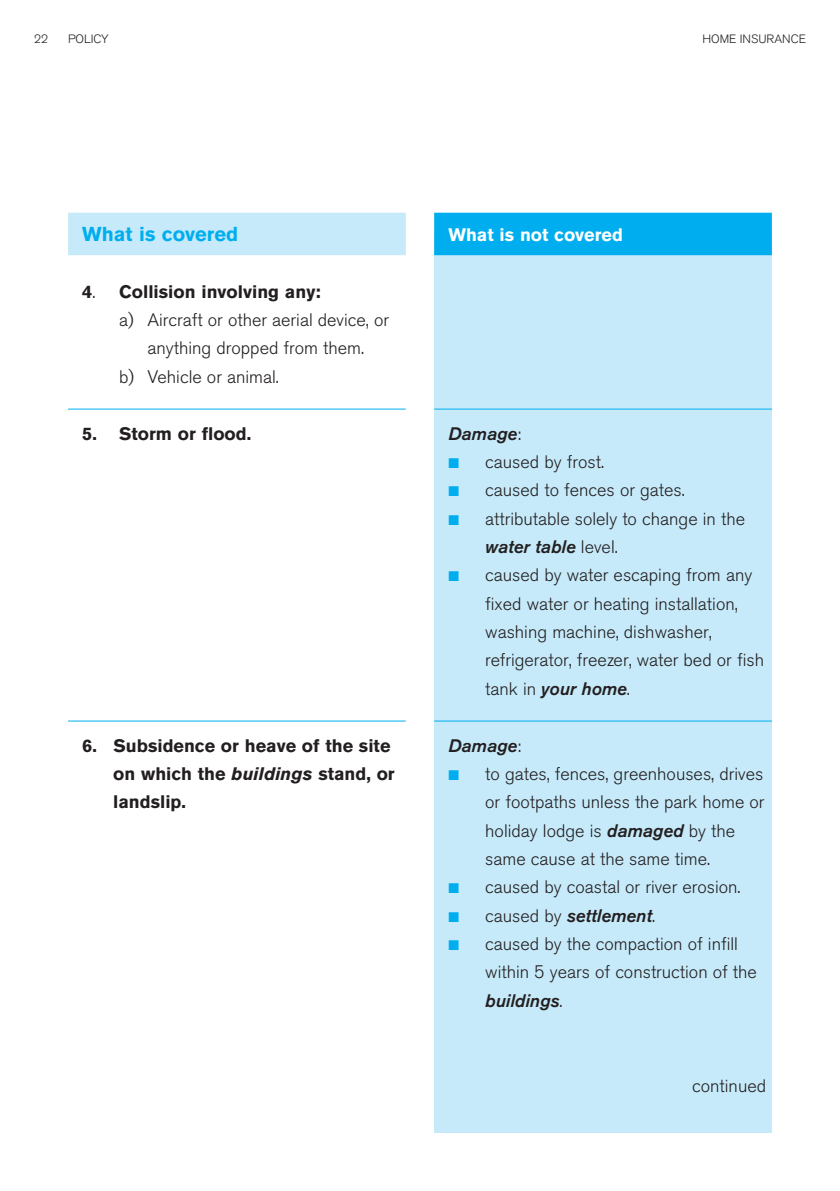
<style>
.page{position:relative;width:840px;height:1191px;background:#fff}
.page>*{position:absolute;margin:0;border:0;box-sizing:border-box;transform-origin:0 0}
.t1{font:700 20px "Akzidenz Grotesk BQ";color:#00aeef}
.t2{font:300 18px/28.4px "Akzidenz Grotesk BQ";color:#231f20}
.t3{font:700 18px/28.4px "Akzidenz Grotesk BQ";color:#231f20}
.t4{font:italic 500 18px "Akzidenz Grotesk BQ";color:#231f20}
.t5{font:700 18px "Akzidenz Grotesk BQ";color:#fff}
.t6{font:300 12px "Akzidenz Grotesk BQ";color:#231f20}
.s1{font-weight:300}
.s2{font-weight:300;font-style:normal}
.s3{color:#00aeef}
.s4{font-weight:500;font-style:italic}
.s5{font-style:italic}
</style>
<div class="page">
<div style="left:434px;top:233px;width:337px;height:899px;background:#c6eafa"></div>
<div style="left:68px;top:213px;width:337px;height:42px;background:#c6eafa"></div>
<hr style="left:68px;top:409px;width:337px;height:1px;background:#00aeef">
<hr style="left:68px;top:720px;width:337px;height:1px;background:#00aeef">
<div style="left:434px;top:213px;width:337px;height:42px;background:#00aeef"></div>
<hr style="left:434px;top:409px;width:337px;height:1px;background:#00aeef">
<hr style="left:434px;top:720px;width:337px;height:1px;background:#00aeef">
<p class="t6" style="left:34px;top:34px;width:15px">22</p>
<p class="t6" style="left:68px;top:34px;width:42px">POLICY</p>
<p class="t6" style="left:702px;top:34px;width:105px">HOME INSURANCE</p>
<p class="t1" style="left:82px;top:227px;width:157px">What is covered</p>
<p class="t5" style="left:448px;top:228px;width:176px">What is not covered</p>
<p class="t3" style="left:82px;top:279px;width:240px">4<span class="s1">.</span> Collision involving any:</p>
<p class="t2" style="left:119px;top:308px;width:271px">a) Aircraft or other aerial device, or</p>
<p class="t2" style="left:147px;top:336px;width:218px">anything dropped from them.</p>
<p class="t2" style="left:119px;top:364px;width:161px">b) Vehicle or animal.</p>
<p class="t3" style="left:82px;top:420px;width:170px">5. Storm or flood.</p>
<p class="t4" style="left:448px;top:424px;width:74px">Damage<span class="s2">:</span></p>
<p class="t2" style="left:448px;top:449px;width:157px"><span class="s3">■</span> caused by frost.</p>
<p class="t2" style="left:448px;top:478px;width:238px"><span class="s3">■</span> caused to fences or gates.</p>
<p class="t2" style="left:485px;top:506px;width:261px;text-indent:-37px"><span class="s3">■</span> attributable solely to change in the <span class="s4">water table</span> level.</p>
<p class="t2" style="left:485px;top:563px;width:280px;text-indent:-37px"><span class="s3">■</span> caused by water escaping from any fixed water or heating installation, washing machine, dishwasher, refrigerator, freezer, water bed or fish tank in <span class="s4">your home</span>.</p>
<p class="t3" style="left:113px;top:732px;width:283px;text-indent:-31px">6. Subsidence or heave of the site on which the <span class="s5">buildings</span> stand, or landslip.</p>
<p class="t4" style="left:448px;top:736px;width:74px">Damage<span class="s2">:</span></p>
<p class="t2" style="left:485px;top:761px;width:280px;text-indent:-37px"><span class="s3">■</span> to gates, fences, greenhouses, drives or footpaths unless the park home or holiday lodge is <span class="s4">damaged</span> by the same cause at the same time.</p>
<p class="t2" style="left:448px;top:875px;width:293px"><span class="s3">■</span> caused by coastal or river erosion.</p>
<p class="t4" style="left:448px;top:906px;width:208px"><span class="s3">■</span> <span class="s2">caused by</span> settlement<span class="s2">.</span></p>
<p class="t2" style="left:485px;top:931px;width:273px;text-indent:-37px"><span class="s3">■</span> caused by the compaction of infill within 5 years of construction of the <span class="s4">buildings</span>.</p>
<p class="t2" style="left:691px;top:1073px;width:75px">continued</p>
</div>
